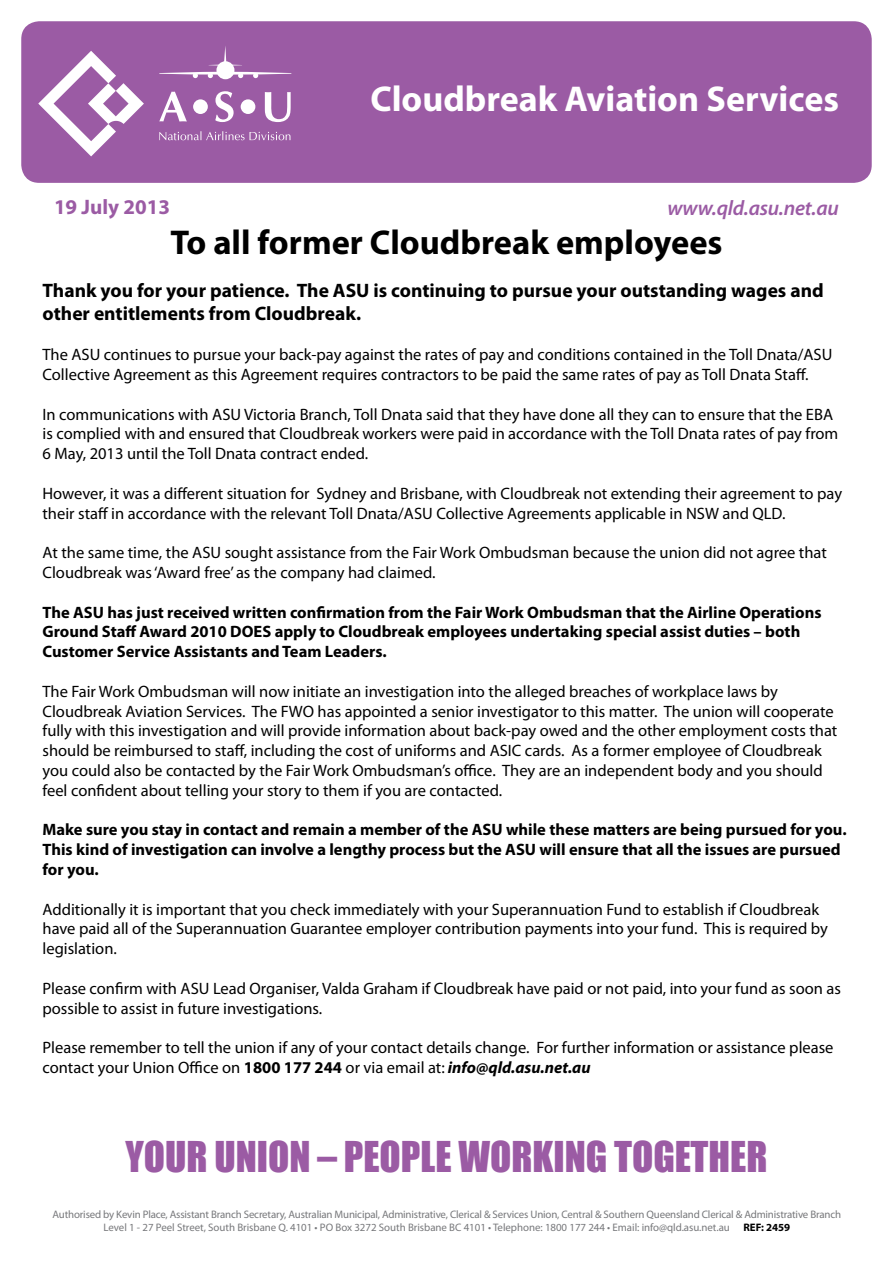
<style>
.page{position:relative;width:893px;height:1263px;background:#fff}
.page>*{position:absolute;margin:0;border:0;box-sizing:border-box;transform-origin:0 0}
.t1{font:39px "Impact";color:#9b5ba4}
.t2{font:700 36px "Myriad";color:#fff}
.t3{font:700 34.5px "Myriad Pro";color:#000}
.t4{font:italic 600 21px "Myriad Pro";letter-spacing:-.01em;color:#9b5ba4}
.t5{font:700 21px "Myriad Pro";color:#9b5ba4}
.t6{font:700 19.5px/23.4px "Myriad Pro";color:#000}
.t7{font:16.5px/19.8px "Myriad Pro";color:#000}
.t8{font:700 16.5px/19.8px "Myriad Pro";color:#000}
.t9{font:10.8px/13px "Myriad Pro";letter-spacing:-.015em;color:#77787b}
.t10{font:700 10.8px "Myriad Pro";letter-spacing:-.005em;color:#000}
.s1{font-weight:700}
.s2{font-weight:700;font-style:italic}
</style>
<div class="page">
<div style="left:21px;top:21px;width:851px;height:162px;background:#9b5ba4;border-radius:18px"></div>
<svg style="left:38px;top:51px;width:106px;height:105px"></svg>
<svg style="left:209px;top:46px;width:33px;height:20px"></svg>
<div style="left:216px;top:61px;width:18px;height:18px;background:#fff;border-radius:50%"></div>
<svg style="left:159px;top:72px;width:132px;height:6px"></svg>
<svg style="left:159px;top:92px;width:28px;height:29px"></svg>
<div style="left:193px;top:99px;width:15px;height:15px;background:#fff;border-radius:50%"></div>
<svg style="left:215px;top:91px;width:19px;height:31px"></svg>
<div style="left:241px;top:99px;width:14px;height:15px;background:#fff;border-radius:50%"></div>
<svg style="left:265px;top:92px;width:26px;height:30px"></svg>
<svg style="left:159px;top:131px;width:131px;height:9px"></svg>
<h2 class="t2" style="left:370px;top:80px;width:470px">Cloudbreak Aviation Services</h2>
<p class="t5" style="left:54px;top:193px;width:118px">19 July 2013</p>
<p class="t4" style="left:667px;top:194px;width:173px">www.qld.asu.net.au</p>
<h3 class="t3" style="left:170px;top:220px;width:554px">To all former Cloudbreak employees</h3>
<p class="t6" style="left:43px;top:278px;width:783px">Thank you for your patience. The ASU is continuing to pursue your outstanding wages and other entitlements from Cloudbreak.</p>
<p class="t7" style="left:43px;top:344px;width:791px">The ASU continues to pursue your back-pay against the rates of pay and conditions contained in the Toll Dnata/ASU<br>Collective Agreement as this Agreement requires contractors to be paid the same rates of pay as Toll Dnata Staff.</p>
<p class="t7" style="left:43px;top:404px;width:797px">In communications with ASU Victoria Branch, Toll Dnata said that they have done all they can to ensure that the EBA is complied with and ensured that Cloudbreak workers were paid in accordance with the Toll Dnata rates of pay from<br>6 May, 2013 until the Toll Dnata contract ended.</p>
<p class="t7" style="left:43px;top:483px;width:801px">However, it was a different situation for Sydney and Brisbane, with Cloudbreak not extending their agreement to pay their staff in accordance with the relevant Toll Dnata/ASU Collective Agreements applicable in NSW and QLD.</p>
<p class="t7" style="left:43px;top:542px;width:786px">At the same time, the ASU sought assistance from the Fair Work Ombudsman because the union did not agree that<br>Cloudbreak was ‘Award free’ as the company had claimed.</p>
<p class="t8" style="left:43px;top:601px;width:780px">The ASU has just received written confirmation from the Fair Work Ombudsman that the Airline Operations<br>Ground Staff Award 2010 DOES apply to Cloudbreak employees undertaking special assist duties – both<br>Customer Service Assistants and Team Leaders.</p>
<p class="t7" style="left:43px;top:681px;width:796px">The Fair Work Ombudsman will now initiate an investigation into the alleged breaches of workplace laws by Cloudbreak Aviation Services. The FWO has appointed a senior investigator to this matter. The union will cooperate fully with this investigation and will provide information about back-pay owed and the other employment costs that should be reimbursed to staff, including the cost of uniforms and ASIC cards. As a former employee of Cloudbreak you could also be contacted by the Fair Work Ombudsman’s office. They are an independent body and you should feel confident about telling your story to them if you are contacted.</p>
<p class="t8" style="left:43px;top:819px;width:806px">Make sure you stay in contact and remain a member of the ASU while these matters are being pursued for you.<br>This kind of investigation can involve a lengthy process but the ASU will ensure that all the issues are pursued for you.</p>
<p class="t7" style="left:43px;top:899px;width:787px">Additionally it is important that you check immediately with your Superannuation Fund to establish if Cloudbreak have paid all of the Superannuation Guarantee employer contribution payments into your fund. This is required by legislation.</p>
<p class="t7" style="left:43px;top:978px;width:800px">Please confirm with ASU Lead Organiser, Valda Graham if Cloudbreak have paid or not paid, into your fund as soon as possible to assist in future investigations.</p>
<p class="t7" style="left:43px;top:1037px;width:792px">Please remember to tell the union if any of your contact details change. For further information or assistance please contact your Union Office on <span class="s1">1800 177 244</span> or via email at: <span class="s2">info@qld.asu.net.au</span></p>
<h1 class="t1" style="left:125px;top:1126px;width:643px">YOUR UNION – PEOPLE WORKING TOGETHER</h1>
<p class="t9" style="left:103px;top:1207px;width:739px;text-indent:-51px">Authorised by Kevin Place, Assistant Branch Secretary, Australian Municipal, Administrative, Clerical &amp; Services Union, Central &amp; Southern Queensland Clerical &amp; Administrative Branch<br>Level 1 - 27 Peel Street, South Brisbane Q. 4101 • PO Box 3272 South Brisbane BC 4101 • Telephone: 1800 177 244 • Email: info@qld.asu.net.au</p>
<p class="t10" style="left:743px;top:1220px;width:48px">REF: 2459</p>
</div>
